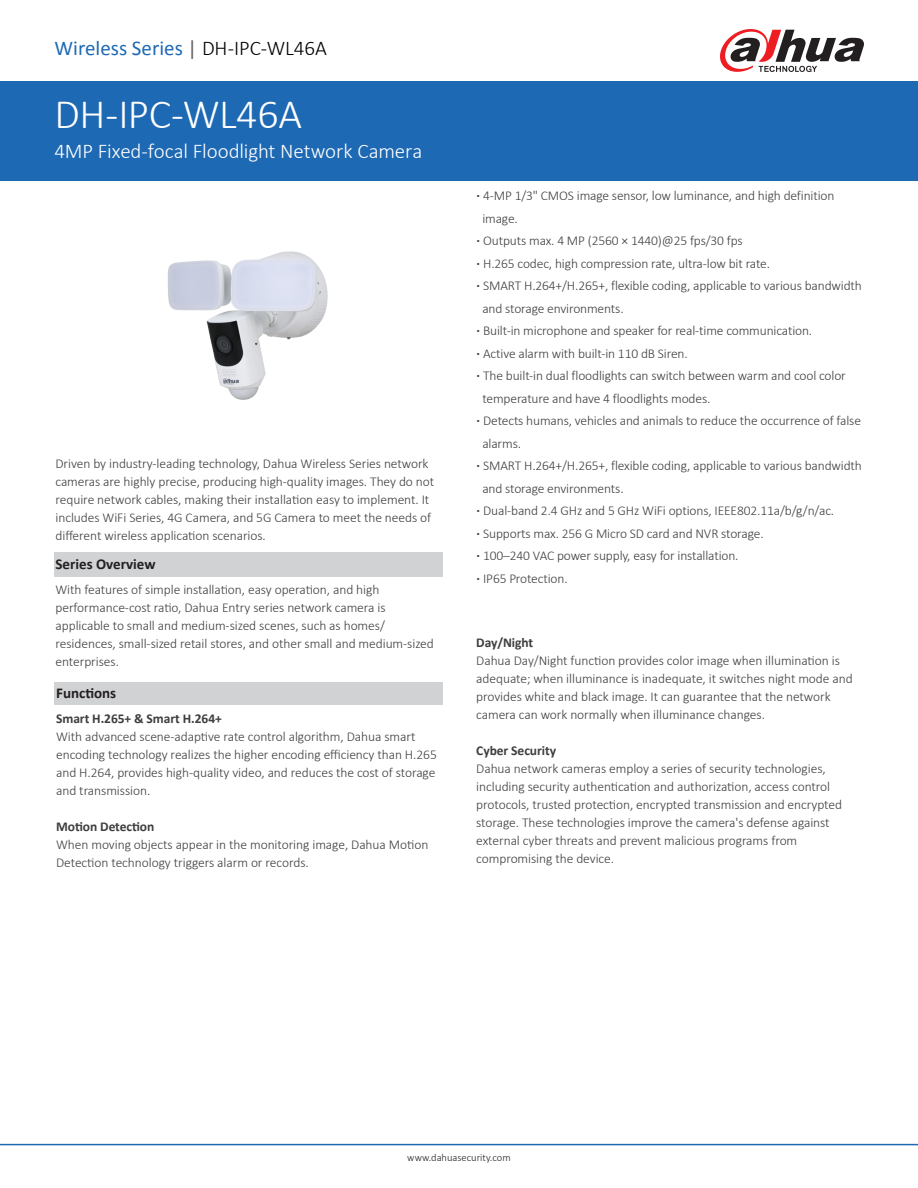
<style>
.page{position:relative;width:918px;height:1188px;background:#fff}
.page>*{position:absolute;margin:0;border:0;box-sizing:border-box;transform-origin:0 0}
.t1{font:300 42px "Calibri";letter-spacing:-.015em;color:#fff}
.t2{font:300 21px "Calibri";letter-spacing:-.01em;color:#fff}
.t3{font:21px "Calibri";color:#1e69b4}
.t4{font:700 15px "Calibri";color:#231f20}
.t5{font:300 13.5px/18px "Calibri";letter-spacing:-.005em;color:#3e3e3f}
.t6{font:700 13.5px "Calibri";letter-spacing:-.005em;color:#3e3e3f}
.t7{font:300 10.5px "Calibri";color:#231f20}
.s1{color:#636366}
.s2{font-weight:300;color:#000}
.s3{font-weight:700}
</style>
<div class="page">
<div style="left:0;top:81px;width:918px;height:100px;background:#1e69b4"></div>
<hr style="left:0;top:1144px;width:918px;height:1px;background:#1e69b4">
<svg style="left:720px;top:29px;width:144px;height:43px"></svg>
<div style="left:54px;top:552px;width:389px;height:25px;background:#d1d2d4"></div>
<div style="left:54px;top:682px;width:389px;height:23px;background:#d1d2d4"></div>
<img style="left:167px;top:251px;width:161px;height:149px">
<p class="t3" style="left:55px;top:35px;width:274px">Wireless Series <span class="s1">|</span> <span class="s2">DH-IPC-WL46A</span></p>
<p class="t1" style="left:55px;top:88px;width:249px">DH-IPC-WL46A</p>
<p class="t2" style="left:55px;top:138px;width:369px">4MP Fixed-focal Floodlight Network Camera</p>
<p class="t5" style="left:56px;top:455px;width:380px">Driven by industry-leading technology, Dahua Wireless Series network cameras are highly precise, producing high-quality images. They do not require network cables, making their installation easy to implement. It includes WiFi Series, 4G Camera, and 5G Camera to meet the needs of different wireless application scenarios.</p>
<p class="t4" style="left:56px;top:554px;width:102px">Series Overview</p>
<p class="t5" style="left:56px;top:580px;width:380px">With features of simple installation, easy operation, and high performance-cost ratio, Dahua Entry series network camera is applicable to small and medium-sized scenes, such as homes/ residences, small-sized retail stores, and other small and medium-sized enterprises.</p>
<p class="t4" style="left:56px;top:683px;width:62px">Functions</p>
<p class="t6" style="left:56px;top:710px;width:167px">Smart H.265+ &amp; Smart H.264+</p>
<p class="t5" style="left:56px;top:728px;width:382px">With advanced scene-adaptive rate control algorithm, Dahua smart encoding technology realizes the higher encoding efficiency than H.265 and H.264, provides high-quality video, and reduces the cost of storage and transmission.</p>
<p class="t6" style="left:56px;top:818px;width:100px">Motion Detection</p>
<p class="t5" style="left:56px;top:836px;width:374px">When moving objects appear in the monitoring image, Dahua Motion<br>Detection technology triggers alarm or records.</p>
<p class="t5" style="left:477px;top:187px;width:360px"><span class="s3">·</span> 4-MP 1/3" CMOS image sensor, low luminance, and high definition</p>
<p class="t5" style="left:477px;top:207px;width:387px;line-height:22.5px;text-indent:6px">image.<br><span class="s3">·</span> Outputs max. 4 MP (2560 × 1440)@25 fps/30 fps<br><span class="s3">·</span> H.265 codec, high compression rate, ultra-low bit rate.<br><span class="s3">·</span> SMART H.264+/H.265+, flexible coding, applicable to various bandwidth</p>
<p class="t5" style="left:477px;top:297px;width:371px;line-height:22.5px;text-indent:6px">and storage environments.<br><span class="s3">·</span> Built-in microphone and speaker for real-time communication.<br><span class="s3">·</span> Active alarm with built-in 110 dB Siren.<br><span class="s3">·</span> The built-in dual floodlights can switch between warm and cool color</p>
<p class="t5" style="left:477px;top:387px;width:386px;line-height:22.5px;text-indent:6px">temperature and have 4 floodlights modes.<br><span class="s3">·</span> Detects humans, vehicles and animals to reduce the occurrence of false</p>
<p class="t5" style="left:477px;top:432px;width:387px;line-height:22.5px;text-indent:6px">alarms.<br><span class="s3">·</span> SMART H.264+/H.265+, flexible coding, applicable to various bandwidth</p>
<p class="t5" style="left:477px;top:477px;width:359px;line-height:22.5px;text-indent:6px">and storage environments.<br><span class="s3">·</span> Dual-band 2.4 GHz and 5 GHz WiFi options, IEEE802.11a/b/g/n/ac.</p>
<p class="t5" style="left:477px;top:522px;width:289px;line-height:22.5px"><span class="s3">·</span> Supports max. 256 G Micro SD card and NVR storage. <span class="s3">·</span> 100–240 VAC power supply, easy for installation.<br><span class="s3">·</span> IP65 Protection.</p>
<p class="t6" style="left:476px;top:634px;width:59px">Day/Night</p>
<p class="t5" style="left:476px;top:651px;width:378px">Dahua Day/Night function provides color image when illumination is adequate; when illuminance is inadequate, it switches night mode and provides white and black image. It can guarantee that the network camera can work normally when illuminance changes.</p>
<p class="t6" style="left:476px;top:742px;width:81px">Cyber Security</p>
<p class="t5" style="left:476px;top:759px;width:367px">Dahua network cameras employ a series of security technologies, including security authentication and authorization, access control protocols, trusted protection, encrypted transmission and encrypted storage. These technologies improve the camera's defense against external cyber threats and prevent malicious programs from compromising the device.</p>
<p class="t7" style="left:407px;top:1151px;width:105px">www.dahuasecurity.com</p>
</div>
